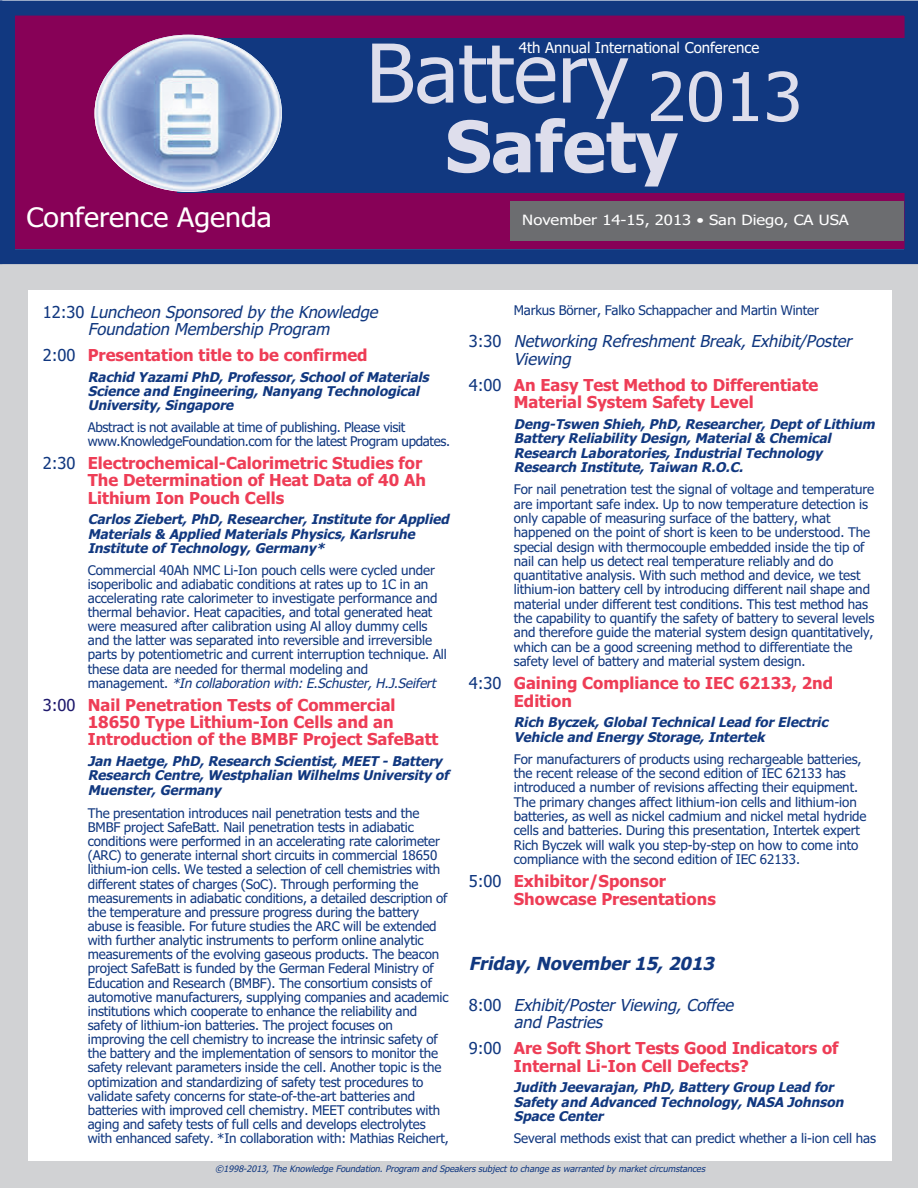
<style>
.page{position:relative;width:918px;height:1188px;background:#fff}
.page>*{position:absolute;margin:0;border:0;box-sizing:border-box;transform-origin:0 0}
.t1{font:81.15px "Tahoma";color:#dedeec}
.t2{font:700 70.95px "Tahoma";color:#dedeec}
.t3{font:67.2px "Tahoma";color:#dedeec;scale:1.06 1}
.t4{font:26.85px "Tahoma";color:#fff;scale:1.06 1}
.t5{font:italic 700 18px "Tahoma";color:#113880}
.t6{font:700 16.5px/17.2px "Tahoma";color:#ee3d56}
.t7{font:italic 16.5px/17.4px "Tahoma";color:#113880}
.t8{font:15px "Tahoma";color:#fff}
.t9{font:14.25px "Tahoma";color:#fff;scale:1.17 1}
.t10{font:italic 700 13.5px/14.2px "Tahoma";color:#113880}
.t11{font:13.35px/14.1px "Tahoma";letter-spacing:-.005em;color:#113880}
.t12{font:italic 9px "Tahoma";color:#113880}
.s1{font-style:normal}
.s2{font-weight:400;color:#113880}
.s3{font-style:italic}
.s4{font-weight:400;color:#1f1a6d}
</style>
<div class="page">
<div style="left:0;top:253px;width:918px;height:935px;background:#d1d2d4"></div>
<div style="left:28px;top:290px;width:864px;height:871px;background:#fff"></div>
<svg style="left:0;top:1px;width:918px;height:263px;background:#601364"></svg>
<div style="left:177px;top:38px;width:728px;height:154px;background:#113880"></div>
<img style="left:95px;top:35px;width:187px;height:157px;border-radius:50%">
<div style="left:510px;top:201px;width:394px;height:40px;background:#6c6d70"></div>
<p class="t8" style="left:519px;top:39px;width:242px">4th Annual International Conference</p>
<h1 class="t1" style="left:366px;top:27px;width:264px">Battery</h1>
<h2 class="t2" style="left:445px;top:106px;width:234px">Safety</h2>
<h3 class="t3" style="left:647px;top:59px;width:148px">2013</h3>
<h3 class="t4" style="left:26px;top:202px;width:233px">Conference Agenda</h3>
<p class="t9" style="left:522px;top:212px;width:281px">November 14-15, 2013 • San Diego, CA USA</p>
<p class="t11" style="left:514px;top:304px;width:307px">Markus Börner, Falko Schappacher and Martin Winter</p>
<p class="t7" style="left:514px;top:333px;width:343px;text-indent:-45px"><span class="s1">3 : 3 0</span> Networking Refreshment Break, Exhibit/Poster<br>Viewing</p>
<p class="t6" style="left:514px;top:376px;width:306px;text-indent:-45px"><span class="s2">4:00</span> An Easy Test Method to Differentiate<br>Material System Safety Level</p>
<p class="t10" style="left:514px;top:417px;width:366px">Deng-Tswen Shieh, PhD, Researcher, Dept of Lithium Battery Reliability Design, Material &amp; Chemical Research Laboratories, Industrial Technology Research Institute, Taiwan R.O.C.</p>
<p class="t11" style="left:514px;top:483px;width:362px">For nail penetration test the signal of voltage and temperature are important safe index. Up to now temperature detection is only capable of measuring surface of the battery, what happened on the point of short is keen to be understood. The special design with thermocouple embedded inside the tip of nail can help us detect real temperature reliably and do quantitative analysis. With such method and device, we test lithium-ion battery cell by introducing different nail shape and material under different test conditions. This test method has the capability to quantify the safety of battery to several levels and therefore guide the material system design quantitatively, which can be a good screening method to differentiate the safety level of battery and material system design.</p>
<p class="t6" style="left:514px;top:675px;width:321px;text-indent:-45px"><span class="s2">4:30</span> Gaining Compliance to IEC 62133, 2nd<br>Edition</p>
<p class="t10" style="left:514px;top:716px;width:319px">Rich Byczek, Global Technical Lead for Electric<br>Vehicle and Energy Storage, Intertek</p>
<p class="t11" style="left:514px;top:752px;width:354px">For manufacturers of products using rechargeable batteries, the recent release of the second edition of IEC 62133 has introduced a number of revisions affecting their equipment.<br>The primary changes affect lithium-ion cells and lithium-ion batteries, as well as nickel cadmium and nickel metal hydride cells and batteries. During this presentation, Intertek expert Rich Byczek will walk you step-by-step on how to come into compliance with the second edition of IEC 62133.</p>
<p class="t6" style="left:514px;top:873px;width:204px;text-indent:-45px"><span class="s2">5:00</span> Exhibitor/Sponsor<br>Showcase Presentations</p>
<p class="t7" style="left:43px;top:304px;width:340px;text-align:center"><span class="s1">1 2 : 3 0</span> Luncheon Sponsored by the Knowledge<br>Foundation Membership Program</p>
<p class="t6" style="left:43px;top:347px;width:326px"><span class="s2">2:00</span> Presentation title to be confirmed</p>
<p class="t10" style="left:88px;top:370px;width:346px">Rachid Yazami PhD, Professor, School of Materials<br>Science and Engineering, Nanyang Technological<br>University, Singapore</p>
<p class="t11" style="left:88px;top:420px;width:364px">Abstract is not available at time of publishing. Please visit www.KnowledgeFoundation.com for the latest Program updates.</p>
<p class="t6" style="left:88px;top:455px;width:340px;text-indent:-45px"><span class="s2">2:30</span> Electrochemical-Calorimetric Studies for<br>The Determination of Heat Data of 40 Ah<br>Lithium Ion Pouch Cells</p>
<p class="t10" style="left:88px;top:512px;width:366px">Carlos Ziebert, PhD, Researcher, Institute for Applied<br>Materials &amp; Applied Materials Physics, Karlsruhe<br>Institute of Technology, Germany *</p>
<p class="t11" style="left:88px;top:563px;width:361px">Commercial 40Ah NMC Li-Ion pouch cells were cycled under isoperibolic and adiabatic conditions at rates up to 1C in an accelerating rate calorimeter to investigate performance and thermal behavior. Heat capacities, and total generated heat were measured after calibration using Al alloy dummy cells and the latter was separated into reversible and irreversible parts by potentiometric and current interruption technique. All these data are needed for thermal modeling and<br>m a n a g e m e n t . <span class="s3">*In collaboration with: E.Schuster, H.J.Seifert</span></p>
<p class="t6" style="left:88px;top:696px;width:352px;text-indent:-45px"><span class="s4">3:00</span> Nail Penetration Tests of Commercial<br>18650 Type Lithium-Ion Cells and an<br>Introduction of the BMBF Project SafeBatt</p>
<p class="t10" style="left:88px;top:754px;width:366px">Jan Haetge, PhD, Research Scientist, MEET - Battery<br>Research Centre, Westphalian Wilhelms University of<br>Muenster, Germany</p>
<p class="t11" style="left:88px;top:806px;width:362px">The presentation introduces nail penetration tests and the BMBF project SafeBatt. Nail penetration tests in adiabatic conditions were performed in an accelerating rate calorimeter (ARC) to generate internal short circuits in commercial 18650 lithium-ion cells. We tested a selection of cell chemistries with different states of charges (SoC). Through performing the measurements in adiabatic conditions, a detailed description of the temperature and pressure progress during the battery abuse is feasible. For future studies the ARC will be extended with further analytic instruments to perform online analytic measurements of the evolving gaseous products. The beacon project SafeBatt is funded by the German Federal Ministry of Education and Research (BMBF). The consortium consists of automotive manufacturers, supplying companies and academic institutions which cooperate to enhance the reliability and safety of lithium-ion batteries. The project focuses on improving the cell chemistry to increase the intrinsic safety of the battery and the implementation of sensors to monitor the safety relevant parameters inside the cell. Another topic is the optimization and standardizing of safety test procedures to validate safety concerns for state-of-the-art batteries and batteries with improved cell chemistry. MEET contributes with aging and safety tests of full cells and develops electrolytes with enhanced safety. *In collaboration with: Mathias Reichert,</p>
<h3 class="t5" style="left:469px;top:953px;width:251px">Friday, November 15, 2013</h3>
<p class="t7" style="left:514px;top:996px;width:225px;text-indent:-45px"><span class="s1">8 : 0 0</span> Exhibit/Poster Viewing, Coffee and Pastries</p>
<p class="t6" style="left:514px;top:1040px;width:326px;text-indent:-45px"><span class="s2">9:00</span> Are Soft Short Tests Good Indicators of<br>Internal Li-Ion Cell Defects?</p>
<p class="t10" style="left:514px;top:1081px;width:335px">Judith Jeevarajan, PhD, Battery Group Lead for<br>Safety and Advanced Technology, NASA Johnson<br>Space Center</p>
<p class="t11" style="left:514px;top:1132px;width:364px">Several methods exist that can predict whether a li-ion cell has</p>
<p class="t12" style="left:215px;top:1164px;width:494px">©1998-2013, The Knowledge Foundation. Program and Speakers subject to change as warranted by market circumstances</p>
</div>
